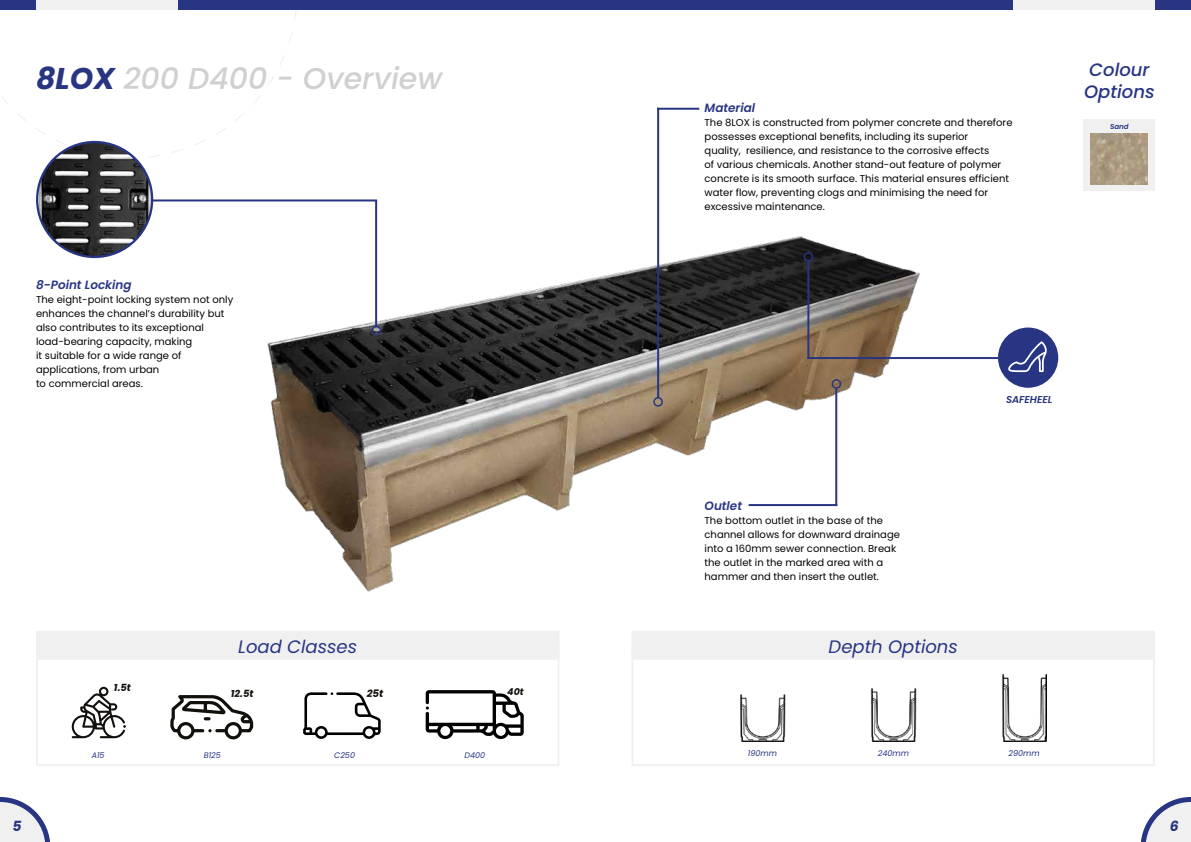
<style>
.page{position:relative;width:1191px;height:842px;background:#fff}
.page>*{position:absolute;margin:0;border:0;box-sizing:border-box;transform-origin:0 0}
.t1{font:italic 500 30px "Poppins";color:#d0d0d0}
.t2{font:italic 18px "Poppins";color:#283583}
.t3{font:italic 500 18px/21.6px "Poppins";color:#283583}
.t4{font:italic 700 14px "Poppins";color:#283583}
.t5{font:italic 600 12px "Poppins";color:#283583}
.t6{font:italic 700 10.2px "Poppins";color:#12100b}
.t7{font:10px/14px "Poppins";color:#000}
.t8{font:italic 600 10px "Poppins";color:#283583}
.t9{font:italic 700 9.9px "Poppins";color:#12100b}
.t10{font:italic 700 9.5px "Poppins";color:#12100b}
.t11{font:italic 8px "Poppins";color:#283583}
.t12{font:italic 600 7.1px "Poppins";color:#283583}
.s1{font-weight:700;color:#283583}
</style>
<div class="page">
<svg style="left:1px;top:10px;width:296px;height:149px"></svg>
<div style="left:0;top:0;width:1191px;height:10px;background:#283583"></div>
<div style="left:1013px;top:0;width:142px;height:10px;background:#f0f0f1"></div>
<div style="left:36px;top:0;width:142px;height:10px;background:#f0f0f1"></div>
<svg style="left:0;top:797px;width:50px;height:45px"></svg>
<svg style="left:1141px;top:797px;width:50px;height:45px"></svg>
<div style="left:631px;top:648px;width:524px;height:118px;background:#fff;border:2px solid #f0f0f1"></div>
<div style="left:631px;top:631px;width:524px;height:29px;background:#f0f0f1"></div>
<img style="left:267px;top:205px;width:700px;height:387px">
<div style="left:1083px;top:119px;width:72px;height:71px;background:#f0f0f1"></div>
<img style="left:1091px;top:134px;width:56px;height:51px">
<img style="left:37px;top:142px;width:115px;height:115px;border-radius:57px">
<div style="left:36px;top:141px;width:117px;height:117px;border:2px solid #283583;border-radius:50%"></div>
<hr style="left:151px;top:199px;width:226px;height:2px;background:#283583">
<hr style="left:375px;top:201px;width:2px;height:125px;background:#283583">
<div style="left:372px;top:326px;width:9px;height:9px;border:1px solid #283583;border-radius:50%"></div>
<div style="left:36px;top:643px;width:523px;height:123px;background:#fff;border:2px solid #f0f0f1"></div>
<div style="left:36px;top:631px;width:523px;height:29px;background:#f0f0f1"></div>
<hr style="left:657px;top:108px;width:42px;height:2px;background:#283583">
<hr style="left:657px;top:108px;width:2px;height:290px;background:#283583">
<div style="left:653px;top:397px;width:10px;height:10px;border:1px solid #283583;border-radius:50%"></div>
<hr style="left:807px;top:357px;width:191px;height:2px;background:#283583">
<hr style="left:807px;top:261px;width:2px;height:98px;background:#283583">
<div style="left:803px;top:252px;width:10px;height:10px;border:1px solid #283583;border-radius:50%"></div>
<hr style="left:748px;top:504px;width:89px;height:2px;background:#283583">
<hr style="left:835px;top:388px;width:2px;height:118px;background:#283583">
<div style="left:831px;top:379px;width:10px;height:10px;border:1px solid #283583;border-radius:50%"></div>
<div style="left:998px;top:327px;width:60px;height:61px;background:#283583;border-radius:50%"></div>
<svg style="left:1008px;top:341px;width:39px;height:31px"></svg>
<svg style="left:72px;top:687px;width:54px;height:51px"></svg>
<svg style="left:426px;top:690px;width:98px;height:49px"></svg>
<svg style="left:303px;top:692px;width:78px;height:47px"></svg>
<svg style="left:170px;top:695px;width:83px;height:44px"></svg>
<img style="left:1002px;top:674px;width:44px;height:67px">
<img style="left:870px;top:688px;width:47px;height:53px">
<img style="left:740px;top:694px;width:46px;height:47px">
<h1 class="t1" style="left:36px;top:61px;width:408px"><span class="s1">8LOX</span> 200 D400 - Overview</h1>
<h2 class="t3" style="left:1084px;top:59px;width:72px">Colour<br>Options</h2>
<p class="t12" style="left:1110px;top:123px;width:20px">Sand</p>
<p class="t5" style="left:704px;top:101px;width:52px">Material</p>
<p class="t7" style="left:704px;top:115px;width:309px">The 8LOX is constructed from polymer concrete and therefore possesses exceptional benefits, including its superior<br>quality, resilience, and resistance to the corrosive effects<br>of various chemicals. Another stand-out feature of polymer concrete is its smooth surface. This material ensures efficient water flow, preventing clogs and minimising the need for excessive maintenance.</p>
<p class="t5" style="left:36px;top:278px;width:97px">8-Point Locking</p>
<p class="t7" style="left:36px;top:292px;width:199px">The eight-point locking system not only enhances the channel’s durability but also contributes to its exceptional load-bearing capacity, making<br>it suitable for a wide range of applications, from urban<br>to commercial areas.</p>
<p class="t8" style="left:1006px;top:394px;width:48px">SAFEHEEL</p>
<p class="t5" style="left:704px;top:499px;width:39px">Outlet</p>
<p class="t7" style="left:704px;top:514px;width:197px">The bottom outlet in the base of the channel allows for downward drainage into a 160mm sewer connection. Break the outlet in the marked area with a hammer and then insert the outlet.</p>
<h2 class="t2" style="left:238px;top:636px;width:120px">Load Classes</h2>
<h2 class="t2" style="left:828px;top:636px;width:131px">Depth Options</h2>
<p class="t9" style="left:114px;top:681px;width:18px">1.5t</p>
<p class="t9" style="left:231px;top:687px;width:24px">12.5t</p>
<p class="t6" style="left:367px;top:687px;width:18px">25t</p>
<p class="t10" style="left:507px;top:685px;width:18px">40t</p>
<p class="t11" style="left:92px;top:750px;width:14px">A15</p>
<p class="t11" style="left:204px;top:750px;width:19px">B125</p>
<p class="t11" style="left:334px;top:750px;width:22px">C250</p>
<p class="t11" style="left:464px;top:750px;width:22px">D400</p>
<p class="t11" style="left:748px;top:749px;width:31px">190mm</p>
<p class="t11" style="left:877px;top:749px;width:33px">240mm</p>
<p class="t11" style="left:1008px;top:749px;width:33px">290mm</p>
<h3 class="t4" style="left:12px;top:818px;width:11px">5</h3>
<h3 class="t4" style="left:1169px;top:818px;width:10px">6</h3>
</div>
